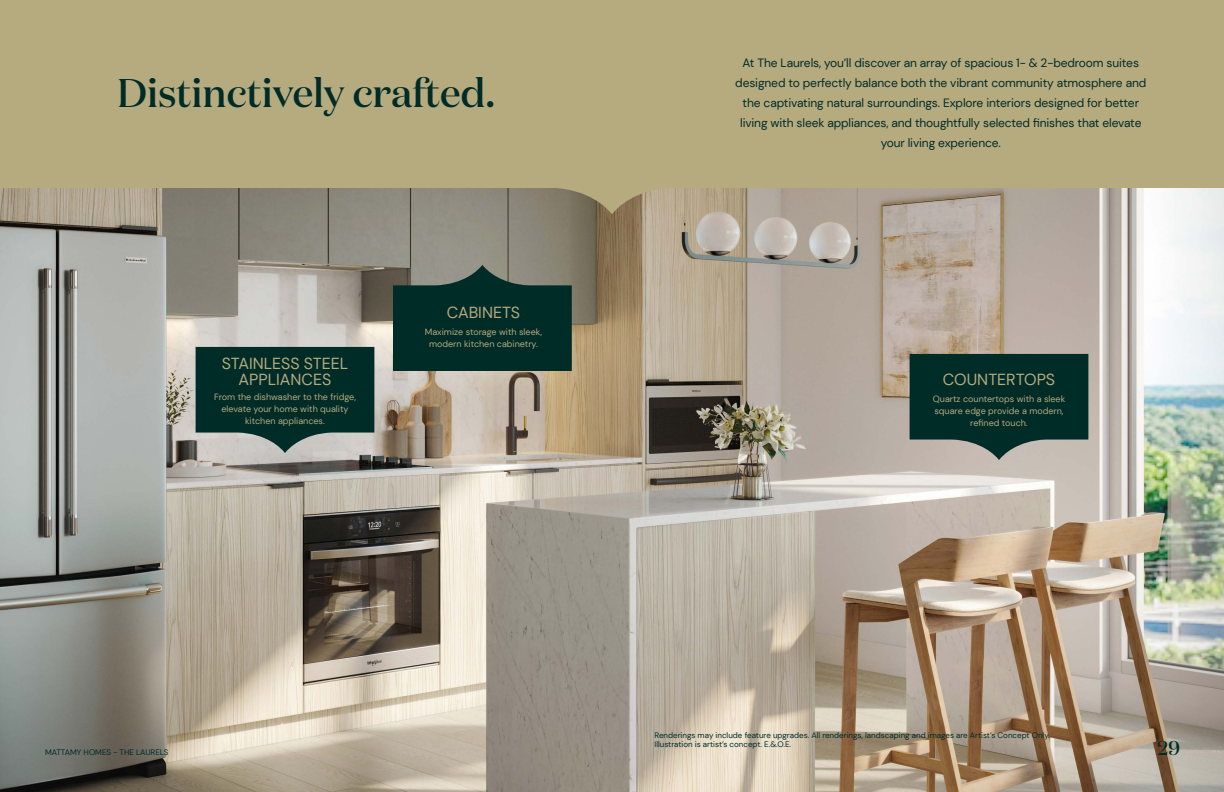
<style>
.page{position:relative;width:1224px;height:792px;background:#fff}
.page>*{position:absolute;margin:0;border:0;box-sizing:border-box;transform-origin:0 0}
.t1{font:500 40px "Domaine Display";color:#002c28}
.t2{font:500 20px "Domaine Display";color:#002c28}
.t3{font:16px/16px "DM Sans";color:#b6aa7f;text-align:center}
.t4{font:12px/20px "DM Sans";letter-spacing:-.01em;color:#002c28;text-align:center}
.t5{font:9px/12px "DM Sans";color:#b6aa7f;text-align:center}
.t6{font:8px/9.6px "DM Sans";color:#002c28}
</style>
<div class="page">
<img style="left:0;top:188px;width:1224px;height:604px">
<svg style="left:196px;top:347px;width:178px;height:106px;background:#214541"></svg>
<svg style="left:393px;top:265px;width:179px;height:106px;background:#163b35"></svg>
<svg style="left:910px;top:354px;width:178px;height:106px;background:#1f423e"></svg>
<div style="left:0;top:0;width:1224px;height:188px;background:#b6aa7f"></div>
<svg style="left:496px;top:188px;width:232px;height:26px;background:#9d9178"></svg>
<h1 class="t1" style="left:117px;top:67px;width:379px">Distinctively crafted.</h1>
<h3 class="t3" style="left:222px;top:355px;width:128px">STAINLESS STEEL<br>APPLIANCES</h3>
<p class="t5" style="left:214px;top:391px;width:143px">From the dishwasher to the fridge, elevate your home with quality kitchen appliances.</p>
<h3 class="t3" style="left:447px;top:304px;width:75px">CABINETS</h3>
<p class="t5" style="left:425px;top:326px;width:119px">Maximize storage with sleek, modern kitchen cabinetry.</p>
<p class="t4" style="left:735px;top:52px;width:413px">At The Laurels, you’ll discover an array of spacious 1- &amp; 2-bedroom suites designed to perfectly balance both the vibrant community atmosphere and the captivating natural surroundings. Explore interiors designed for better living with sleek appliances, and thoughtfully selected finishes that elevate your living experience.</p>
<h3 class="t3" style="left:943px;top:371px;width:114px">COUNTERTOPS</h3>
<p class="t5" style="left:933px;top:393px;width:134px">Quartz countertops with a sleek square edge provide a modern, refined touch.</p>
<p class="t6" style="left:655px;top:730px;width:397px">Renderings may include feature upgrades. All renderings, landscaping and images are Artist’s Concept Only.<br>Illustration is artist’s concept. E.&amp;.O.E.</p>
<p class="t6" style="left:45px;top:747px;width:125px">MATTAMY HOMES - THE LAURELS</p>
<h2 class="t2" style="left:1157px;top:735px;width:24px">29</h2>
</div>
